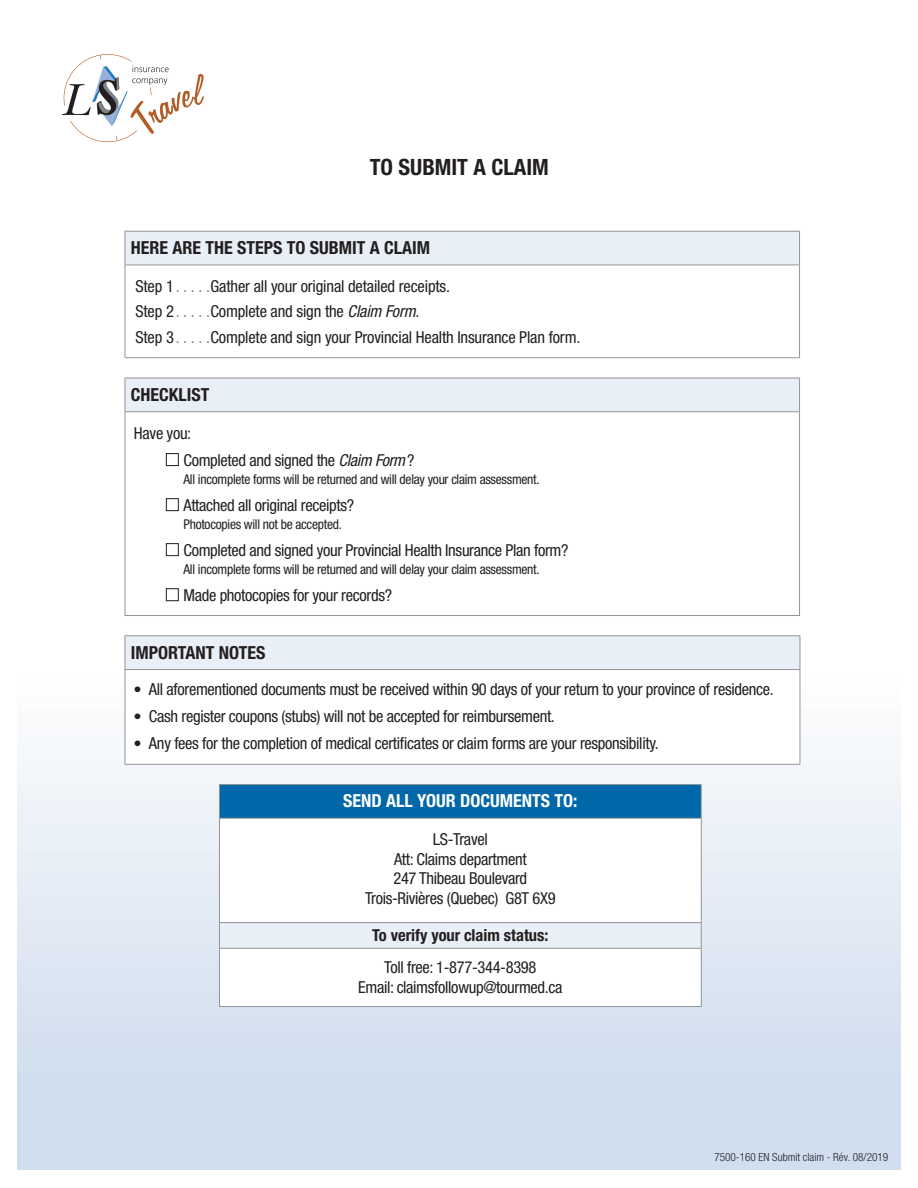
<style>
.page{position:relative;width:918px;height:1188px;background:#fff}
.page>*{position:absolute;margin:0;border:0;box-sizing:border-box;transform-origin:0 0}
.t1{font:700 condensed 22.5px "Helvetica Neue LT Std";color:#231f20}
.t2{font:700 condensed 18px "Helvetica Neue LT Std";color:#231f20}
.t3{font:700 condensed 18px "Helvetica Neue LT Std";color:#fff}
.t4{font:condensed 16.5px/19.5px "Helvetica Neue LT Std";letter-spacing:-.02em;color:#231f20}
.t5{font:700 condensed 16.5px "Helvetica Neue LT Std";color:#231f20}
.t6{font:condensed 13.5px "Helvetica Neue LT Std";letter-spacing:-.02em;color:#231f20}
.t7{font:300 condensed 11.25px "Helvetica Neue LT Std";color:#231f20}
.s1{color:#808285}
.s2{font-style:italic}
</style>
<div class="page">
<div style="left:17px;top:520px;width:884px;height:650px;background:linear-gradient(to bottom,#fff,#cbdaed)"></div>
<div style="left:125px;top:231px;width:675px;height:34px;background:#e9eff7"></div>
<hr style="left:125px;top:265px;width:1px;height:92px;background:#939598">
<hr style="left:799px;top:265px;width:1px;height:92px;background:#939598">
<hr style="left:125px;top:357px;width:675px;height:1px;background:#939598">
<hr style="left:125px;top:231px;width:675px;height:1px;background:#939598">
<hr style="left:125px;top:232px;width:1px;height:33px;background:#939598">
<hr style="left:799px;top:232px;width:1px;height:33px;background:#939598">
<hr style="left:125px;top:265px;width:675px;height:1px;background:#939598">
<div style="left:125px;top:378px;width:675px;height:34px;background:#e9eff7"></div>
<div style="left:125px;top:412px;width:675px;height:204px;background:#fff"></div>
<hr style="left:125px;top:412px;width:1px;height:203px;background:#939598">
<hr style="left:799px;top:412px;width:1px;height:203px;background:#939598">
<hr style="left:125px;top:615px;width:675px;height:1px;background:#939598">
<hr style="left:125px;top:378px;width:675px;height:1px;background:#939598">
<hr style="left:125px;top:378px;width:1px;height:33px;background:#939598">
<hr style="left:799px;top:378px;width:1px;height:33px;background:#939598">
<hr style="left:125px;top:411px;width:675px;height:1px;background:#939598">
<div style="left:125px;top:636px;width:675px;height:34px;background:#e9eff7"></div>
<div style="left:125px;top:670px;width:675px;height:94px;background:#fff"></div>
<hr style="left:800px;top:636px;width:1px;height:33px;background:#939598">
<hr style="left:125px;top:670px;width:1px;height:94px;background:#939598">
<hr style="left:800px;top:670px;width:1px;height:94px;background:#939598">
<hr style="left:125px;top:764px;width:675px;height:1px;background:#939598">
<hr style="left:125px;top:635px;width:675px;height:1px;background:#939598">
<hr style="left:125px;top:636px;width:1px;height:33px;background:#939598">
<hr style="left:125px;top:669px;width:675px;height:1px;background:#939598">
<div style="left:219px;top:785px;width:482px;height:33px;background:#0068a9"></div>
<div style="left:219px;top:818px;width:482px;height:105px;background:#fff"></div>
<div style="left:219px;top:923px;width:482px;height:25px;background:#e9eff7"></div>
<div style="left:219px;top:948px;width:482px;height:59px;background:#fff"></div>
<hr style="left:701px;top:785px;width:1px;height:33px;background:#939598">
<svg style="left:701px;top:923px;width:1px;height:25px"></svg>
<hr style="left:701px;top:949px;width:1px;height:57px;background:#939598">
<hr style="left:219px;top:819px;width:1px;height:103px;background:#939598">
<hr style="left:701px;top:819px;width:1px;height:103px;background:#939598">
<hr style="left:219px;top:784px;width:483px;height:1px;background:#939598">
<hr style="left:219px;top:785px;width:1px;height:33px;background:#939598">
<hr style="left:219px;top:818px;width:483px;height:1px;background:#939598">
<hr style="left:219px;top:922px;width:483px;height:1px;background:#939598">
<svg style="left:219px;top:923px;width:1px;height:25px"></svg>
<hr style="left:219px;top:948px;width:483px;height:1px;background:#939598">
<hr style="left:219px;top:949px;width:1px;height:57px;background:#939598">
<hr style="left:219px;top:1006px;width:483px;height:1px;background:#939598">
<div style="left:166px;top:453px;width:13px;height:13px;border:1px solid #231f20"></div>
<div style="left:166px;top:498px;width:13px;height:13px;border:1px solid #231f20"></div>
<div style="left:166px;top:543px;width:13px;height:13px;border:1px solid #231f20"></div>
<div style="left:166px;top:588px;width:13px;height:13px;border:1px solid #231f20"></div>
<svg style="left:62px;top:54px;width:142px;height:88px"></svg>
<h1 class="t1" style="left:370px;top:153px;width:181px">TO SUBMIT A CLAIM</h1>
<p class="t2" style="left:131px;top:237px;width:301px">HERE ARE THE STEPS TO SUBMIT A CLAIM</p>
<p class="t4" style="left:135px;top:273px;width:444px;line-height:25.5px">Step 1 <span class="s1">. . . .</span> Gather all your original detailed receipts.<br>Step 2 <span class="s1">. . . .</span> Complete and sign the <span class="s2">Claim Form</span>.<br>Step 3 <span class="s1">. . . .</span> Complete and sign your Provincial Health Insurance Plan form.</p>
<p class="t2" style="left:131px;top:384px;width:80px">CHECKLIST</p>
<p class="t4" style="left:183px;top:419px;width:233px;line-height:27px;text-indent:-50px">Have you:<br>Completed and signed the <span class="s2">Claim Form</span> ?</p>
<p class="t6" style="left:183px;top:471px;width:356px">All incomplete forms will be returned and will delay your claim assessment.</p>
<p class="t4" style="left:183px;top:495px;width:172px">Attached all original receipts?</p>
<p class="t6" style="left:183px;top:516px;width:158px">Photocopies will not be accepted.</p>
<p class="t4" style="left:183px;top:540px;width:387px">Completed and signed your Provincial Health Insurance Plan form?</p>
<p class="t6" style="left:183px;top:561px;width:356px">All incomplete forms will be returned and will delay your claim assessment.</p>
<p class="t4" style="left:183px;top:585px;width:210px">Made photocopies for your records?</p>
<p class="t2" style="left:131px;top:641px;width:136px">IMPORTANT NOTES</p>
<p class="t4" style="left:149px;top:675px;width:624px;line-height:27px">All aforementioned documents must be received within 90 days of your return to your province of residence.<br>Cash register coupons (stubs) will not be accepted for reimbursement.<br>Any fees for the completion of medical certificates or claim forms are your responsibility.</p>
<p class="t3" style="left:343px;top:790px;width:236px">SEND ALL YOUR DOCUMENTS TO:</p>
<p class="t4" style="left:365px;top:829px;width:192px;text-align:center">LS-Travel<br>Att: Claims department<br>247 Thibeau Boulevard<br>Trois-Rivières (Quebec) G8T 6X9</p>
<p class="t5" style="left:372px;top:925px;width:178px">To verify your claim status:</p>
<p class="t4" style="left:358px;top:957px;width:206px;text-align:center">Toll free: 1-877-344-8398<br>Email: claimsfollowup@tourmed.ca</p>
<p class="t7" style="left:714px;top:1150px;width:176px">7500-160 EN Submit claim - Rév. 08/2019</p>
</div>
